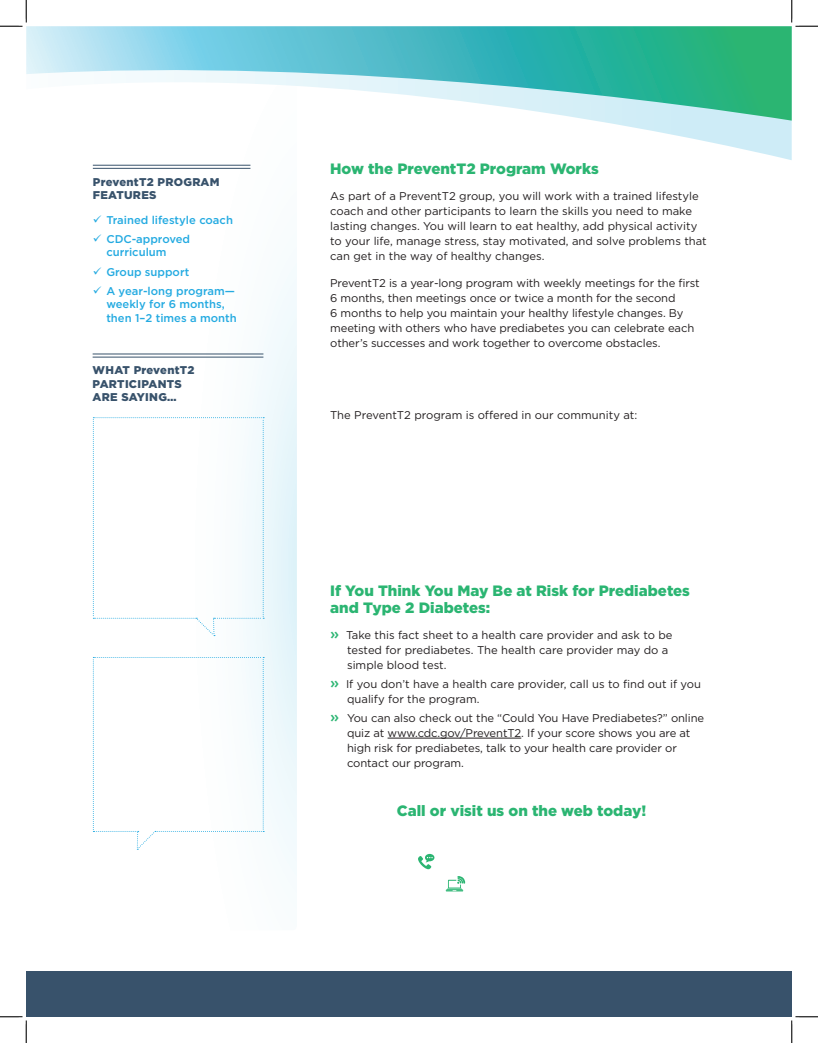
<style>
.page{position:relative;width:818px;height:1043px;background:#fff}
.page>*{position:absolute;margin:0;border:0;box-sizing:border-box;transform-origin:0 0}
.t1{font:900 15px/17.5px "Gotham";color:#2bb572}
.t2{font:11.25px/15px "Gotham";letter-spacing:-.01em;color:#231f20}
.t3{font:500 11.25px/13.5px "Gotham";color:#24aae1}
.t4{font:900 11.25px/13.5px "Gotham";letter-spacing:.025em;color:#38526b}
.s1{font-weight:500;font-size:15px;color:#2bb572}
</style>
<div class="page">
<svg style="left:94px;top:164px;width:203px;height:712px"></svg>
<svg style="left:598px;top:121px;width:193px;height:39px"></svg>
<svg style="left:26px;top:26px;width:765px;height:95px"></svg>
<div style="left:26px;top:971px;width:765px;height:45px;background:#38526b"></div>
<svg style="left:93px;top:657px;width:171px;height:192px"></svg>
<svg style="left:93px;top:417px;width:171px;height:219px"></svg>
<hr style="left:93px;top:165px;width:157px;height:1px;background:#38526b">
<hr style="left:93px;top:168px;width:157px;height:1px;background:#38526b">
<svg style="left:418px;top:854px;width:16px;height:16px"></svg>
<svg style="left:446px;top:876px;width:19px;height:15px"></svg>
<hr style="left:387px;top:738px;width:134px;height:1px;background:#231f20">
<hr style="left:93px;top:354px;width:170px;height:1px;background:#38526b">
<hr style="left:93px;top:357px;width:170px;height:1px;background:#38526b">
<svg style="left:0;top:0;width:27px;height:27px"></svg>
<svg style="left:0;top:1016px;width:27px;height:26px"></svg>
<svg style="left:790px;top:0;width:28px;height:27px"></svg>
<svg style="left:790px;top:1015px;width:28px;height:27px"></svg>
<h3 class="t4" style="left:93px;top:174px;width:128px">PreventT2 PROGRAM<br>FEATURES</h3>
<p class="t3" style="left:93px;top:213px;width:142px">✓ Trained lifestyle coach</p>
<p class="t3" style="left:106px;top:232px;width:85px;text-indent:-14px">✓ CDC-approved curriculum</p>
<p class="t3" style="left:93px;top:264px;width:98px">✓ Group support</p>
<p class="t3" style="left:106px;top:284px;width:132px;text-indent:-14px">✓ A year-long program— weekly for 6 months, then 1–2 times a month</p>
<h3 class="t4" style="left:93px;top:363px;width:103px">WHAT PreventT2<br>PARTICIPANTS<br>ARE SAYING…</h3>
<h2 class="t1" style="left:330px;top:160px;width:270px">How the PreventT2 Program Works</h2>
<p class="t2" style="left:330px;top:189px;width:378px">As part of a PreventT2 group, you will work with a trained lifestyle coach and other participants to learn the skills you need to make lasting changes. You will learn to eat healthy, add physical activity to your life, manage stress, stay motivated, and solve problems that can get in the way of healthy changes.</p>
<p class="t2" style="left:330px;top:275px;width:371px">PreventT2 is a year-long program with weekly meetings for the first 6 months, then meetings once or twice a month for the second<br>6 months to help you maintain your healthy lifestyle changes. By meeting with others who have prediabetes you can celebrate each other’s successes and work together to overcome obstacles.</p>
<p class="t2" style="left:330px;top:407px;width:308px">The PreventT2 program is offered in our community at:</p>
<h2 class="t1" style="left:330px;top:581px;width:361px">If You Think You May Be at Risk for Prediabetes and Type 2 Diabetes:</h2>
<p class="t2" style="left:347px;top:627px;width:327px;text-indent:-17px"><span class="s1">»</span> Take this fact sheet to a health care provider and ask to be tested for prediabetes. The health care provider may do a simple blood test.</p>
<p class="t2" style="left:347px;top:676px;width:355px;text-indent:-17px"><span class="s1">»</span> If you don’t have a health care provider, call us to find out if you qualify for the program.</p>
<p class="t2" style="left:347px;top:710px;width:358px;text-indent:-17px"><span class="s1">»</span> You can also check out the “Could You Have Prediabetes?” online quiz at www.cdc.gov/PreventT2. If your score shows you are at high risk for prediabetes, talk to your health care provider or contact our program.</p>
<h2 class="t1" style="left:397px;top:801px;width:251px">Call or visit us on the web today!</h2>
</div>
